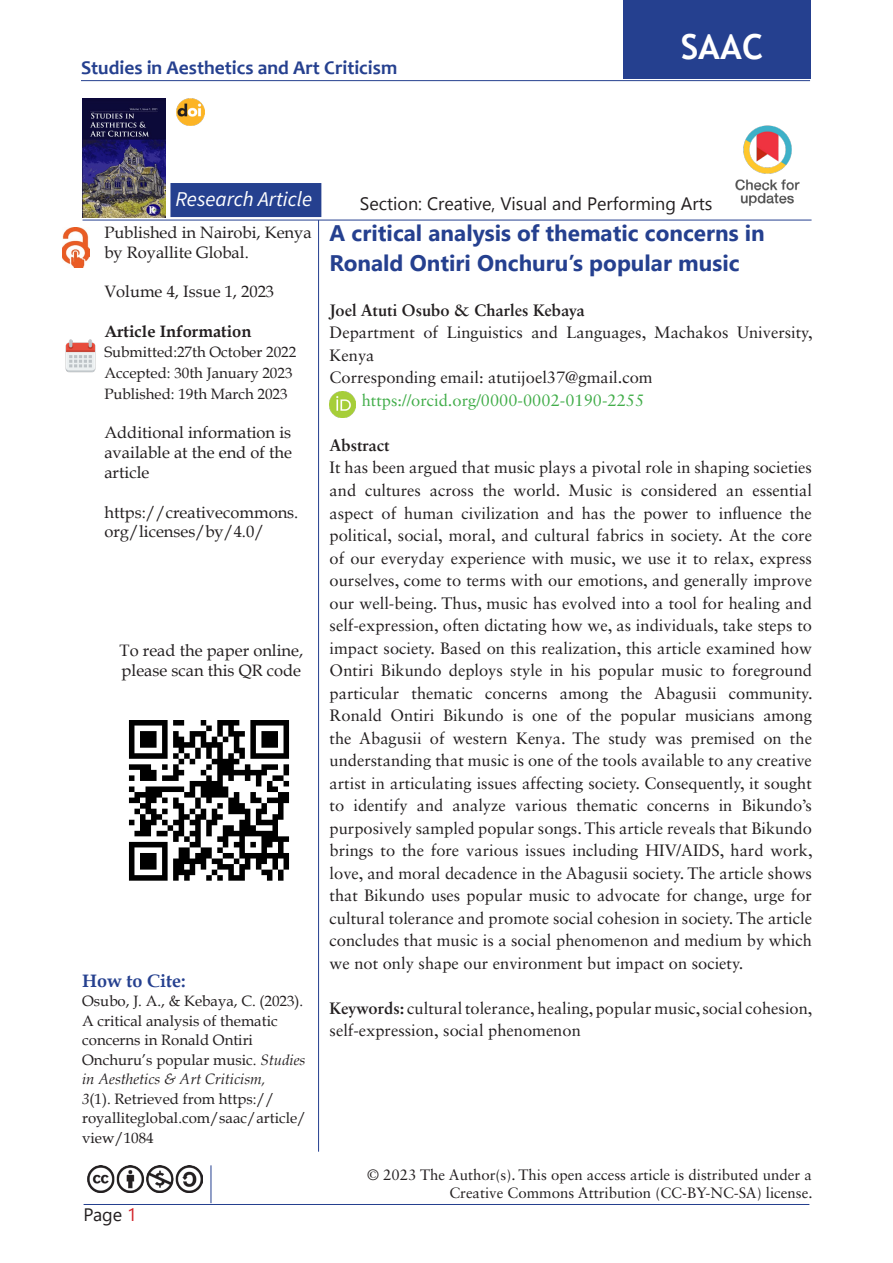
<style>
.page{position:relative;width:893px;height:1263px;background:#fff}
.page>*{position:absolute;margin:0;border:0;box-sizing:border-box;transform-origin:0 0}
.t1{font:700 34.5px "Trebuchet MS";color:#fff}
.t2{font:700 22.5px/30px "Segoe UI";color:#25408f}
.t3{font:italic 21px "Source Sans Variable";letter-spacing:.02em;color:#fff}
.t4{font:700 19.5px "Candara";color:#25408f}
.t5{font:18px "Gadugi";color:#231f20}
.t6{font:700 18px "Book Antiqua";color:#25408f}
.t7{font:18px "Segoe UI";color:#231f20}
.t8{font:16.5px/22.5px "Sabon LT Std";color:#231f20}
.t9{font:16.5px/19.8px "Book Antiqua";color:#231f20}
.t10{font:16.5px "Sabon LT Std";color:#41ad49}
.t11{font:700 16.5px "Sabon LT Std";color:#231f20}
.t12{font:700 16.5px "Book Antiqua";color:#231f20}
.t13{font:15px/19.5px "Book Antiqua";color:#231f20}
.t14{font:15px/18px "Sabon LT Std";color:#231f20;text-align:right}
.s1{font-style:italic}
.s2{color:#d2232a}
.s3{font-weight:700}
</style>
<div class="page">
<hr style="left:84px;top:1204px;width:725px;height:1px;background:#25408f">
<hr style="left:81px;top:80px;width:729px;height:1px;background:#25408f">
<img style="left:65px;top:339px;width:31px;height:34px">
<img style="left:735px;top:125px;width:65px;height:81px">
<img style="left:62px;top:228px;width:27px;height:39px">
<img style="left:82px;top:98px;width:83px;height:119px">
<div style="left:623px;top:1px;width:187px;height:78px;background:#25408f"></div>
<hr style="left:318px;top:220px;width:1px;height:932px;background:#25408f">
<div style="left:170px;top:183px;width:151px;height:34px;background:#25408f"></div>
<img style="left:88px;top:1165px;width:114px;height:27px">
<hr style="left:211px;top:1165px;width:1px;height:38px;background:#25408f">
<img style="left:177px;top:98px;width:27px;height:28px">
<img style="left:128px;top:720px;width:162px;height:161px">
<hr style="left:82px;top:220px;width:730px;height:1px;background:#25408f">
<img style="left:330px;top:392px;width:26px;height:26px">
<p class="t4" style="left:81px;top:56px;width:318px">Studies in Aesthetics and Art Criticism</p>
<h1 class="t1" style="left:681px;top:26px;width:84px">SAAC</h1>
<p class="t3" style="left:175px;top:187px;width:138px">Research Article</p>
<p class="t9" style="left:104px;top:222px;width:209px">Published in Nairobi, Kenya by Royallite Global.</p>
<p class="t9" style="left:104px;top:282px;width:171px">Volume 4, Issue 1, 2023</p>
<p class="t12" style="left:104px;top:320px;width:149px">Article Information</p>
<p class="t13" style="left:104px;top:341px;width:193px;line-height:21px">Submitted:27th October 2022<br>Accepted: 30th January 2023<br>Published: 19th March 2023</p>
<p class="t9" style="left:104px;top:423px;width:189px;text-align:justify">Additional information is available at the end of the article</p>
<p class="t9" style="left:104px;top:502px;width:196px">https://creativecommons. org/licenses/by/4.0/</p>
<p class="t9" style="left:120px;top:640px;width:185px">To read the paper online, please scan this QR code</p>
<p class="t6" style="left:82px;top:968px;width:105px">How to Cite:</p>
<p class="t13" style="left:82px;top:991px;width:226px">Osubo, J. A., &amp; Kebaya, C. (2023).<br>A critical analysis of thematic concerns in Ronald Ontiri<br>Onchuru’s popular music. <span class="s1">Studies in Aesthetics &amp; Art Criticism,<br>3</span>(1). Retrieved from https:// royalliteglobal.com/saac/article/ view/1084</p>
<p class="t7" style="left:84px;top:1198px;width:55px">Page <span class="s2">1</span></p>
<p class="t5" style="left:360px;top:193px;width:354px">Section: Creative, Visual and Performing Arts</p>
<h2 class="t2" style="left:330px;top:216px;width:437px">A critical analysis of thematic concerns in<br>Ronald Ontiri Onchuru’s popular music</h2>
<p class="t11" style="left:330px;top:300px;width:257px">Joel Atuti Osubo &amp; Charles Kebaya</p>
<p class="t8" style="left:330px;top:321px;width:484px">Department of Linguistics and Languages, Machakos University,<br>Kenya<br>Corresponding email: atutijoel37@gmail.com</p>
<p class="t10" style="left:362px;top:390px;width:284px">https://orcid.org/0000-0002-0190-2255</p>
<p class="t11" style="left:330px;top:435px;width:61px">Abstract</p>
<p class="t8" style="left:330px;top:456px;width:484px;text-align:justify">It has been argued that music plays a pivotal role in shaping societies and cultures across the world. Music is considered an essential aspect of human civilization and has the power to influence the political, social, moral, and cultural fabrics in society. At the core of our everyday experience with music, we use it to relax, express ourselves, come to terms with our emotions, and generally improve our well-being. Thus, music has evolved into a tool for healing and self-expression, often dictating how we, as individuals, take steps to impact society. Based on this realization, this article examined how Ontiri Bikundo deploys style in his popular music to foreground particular thematic concerns among the Abagusii community.<br>Ronald Ontiri Bikundo is one of the popular musicians among the Abagusii of western Kenya. The study was premised on the understanding that music is one of the tools available to any creative artist in articulating issues affecting society. Consequently, it sought to identify and analyze various thematic concerns in Bikundo’s purposively sampled popular songs. This article reveals that Bikundo brings to the fore various issues including HIV/AIDS, hard work, love, and moral decadence in the Abagusii society. The article shows that Bikundo uses popular music to advocate for change, urge for cultural tolerance and promote social cohesion in society. The article concludes that music is a social phenomenon and medium by which we not only shape our environment but impact on society.</p>
<p class="t8" style="left:330px;top:996px;width:484px"><span class="s3">Keywords:</span> cultural tolerance, healing, popular music, social cohesion, self-expression, social phenomenon</p>
<p class="t14" style="left:367px;top:1166px;width:447px">© 2023 The Author(s). This open access article is distributed under a<br>Creative Commons Attribution (CC-BY-NC-SA) license.</p>
</div>
